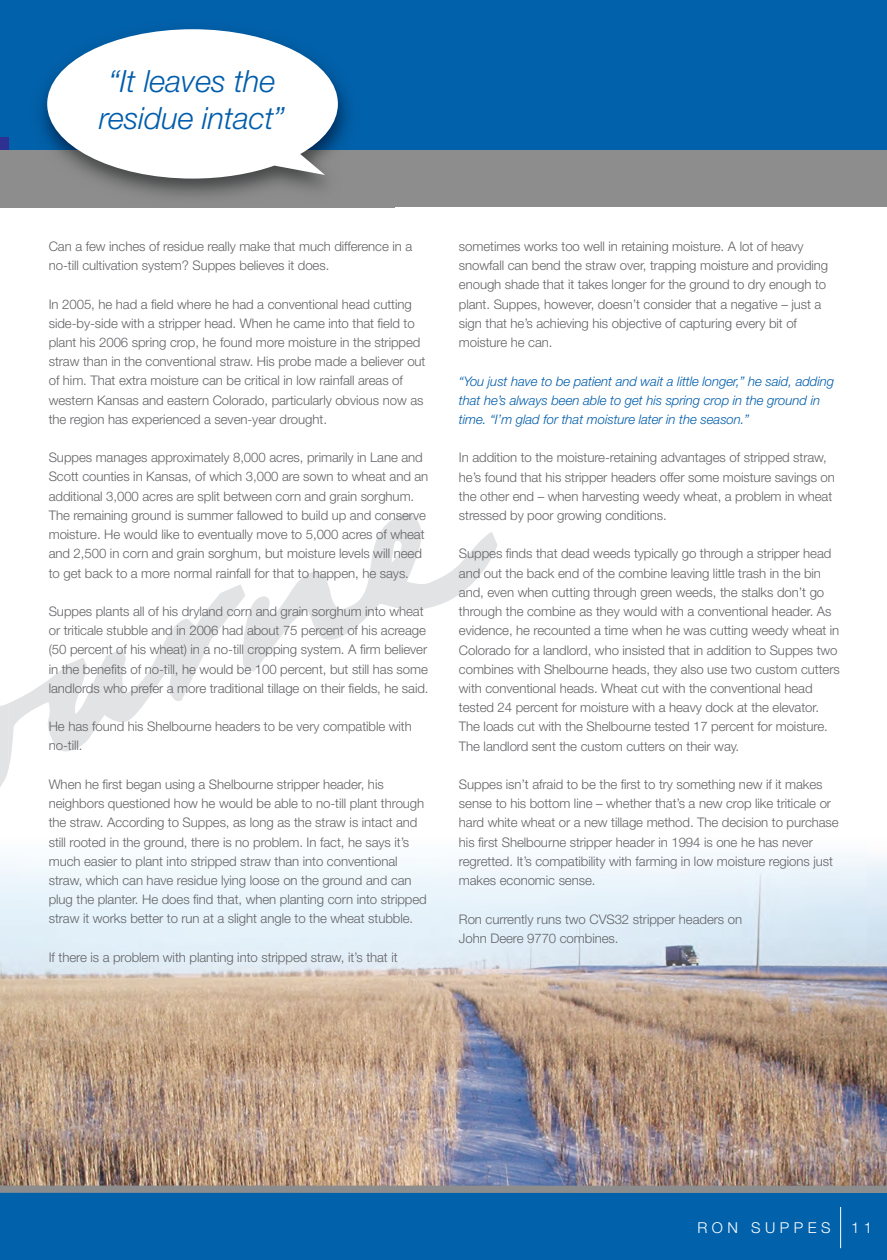
<style>
.page{position:relative;width:887px;height:1260px;background:#fff}
.page>*{position:absolute;margin:0;border:0;box-sizing:border-box;transform-origin:0 0}
.t1{font:italic 300 30.6px/36.8px "Helvetica Neue";letter-spacing:-.005em;color:#015dab;text-align:center}
.t2{font:300 15.75px "Helvetica Neue";letter-spacing:.5em;color:#fff}
.t3{font:300 15px "Helvetica Neue";letter-spacing:.3em;color:#fff}
.t4{font:300 13.2px/19.2px "Helvetica Neue";letter-spacing:-.005em;color:#636366}
.t5{font:italic 300 13.2px/19.2px "Helvetica Neue";letter-spacing:-.005em;color:#015dab}
</style>
<div class="page">
<img style="left:0;top:855px;width:887px;height:330px">
<svg style="left:0;top:584px;width:241px;height:203px"></svg>
<svg style="left:241px;top:514px;width:257px;height:157px"></svg>
<div style="left:0;top:0;width:887px;height:152px;background:#0161aa"></div>
<div style="left:0;top:150px;width:887px;height:57px;background:#8d8d8d"></div>
<div style="left:0;top:1188px;width:887px;height:71px;background:#0161aa"></div>
<div style="left:0;top:1185px;width:887px;height:7px;background:#8d8d8d"></div>
<img style="left:0;top:584px;width:9px;height:119px">
<img style="left:0;top:703px;width:9px;height:81px">
<img style="left:0;top:83px;width:394px;height:125px">
<svg style="left:0;top:138px;width:9px;height:12px"></svg>
<svg style="left:47px;top:29px;width:291px;height:149px;background:#d3dfe8"></svg>
<hr style="left:840px;top:1206px;width:1px;height:41px;background:#fff">
<h1 class="t1" style="left:99px;top:62px;width:188px">“It leaves the residue intact”</h1>
<p class="t4" style="left:49px;top:236px;width:365px">Can a ew nc es o res ue rea y ma e a much difference n a no-till cultivation system? Suppes believes it does.</p>
<p class="t4" style="left:49px;top:293px;width:378px">In 2005, he had a field where he had a conventional head cutting side-by-side with a stripper head. When he came into that field to plant his 2006 spring crop, he found more moisture in the stripped straw than in the conventional straw. His probe made a believer out of him. That extra moisture can be critical in low rainfall areas of western Kansas and eastern Colorado, particularly obvious now as the region has experienced a seven-year drought.</p>
<p class="t4" style="left:49px;top:447px;width:381px">Suppes manages approximately 8,000 acres, primarily in Lane and Scott counties in Kansas, of which 3,000 are sown to wheat and an additional 3,000 acres are split between corn and grain sorghum.<br>The remaining ground is summer fallowed to build up and conserve moisture. He would like to eventually move to 5,000 acres of wheat and 2,500 in corn and grain sorghum, but moisture levels will need to get back to a more normal rainfall for that to happen, he says.</p>
<p class="t4" style="left:49px;top:600px;width:381px">Suppes plants all of his dryland corn and grain sorghum into wheat or triticale stubble and in 2006 had about 75 percent of his acreage (50 percent of his wheat) in a no-till cropping system. A firm believer in the benefits of no-till, he would be 100 percent, but still has some landlords who prefer a more traditional tillage on their fields, he said.</p>
<p class="t4" style="left:49px;top:716px;width:365px">He has found his Shelbourne headers to be very compatible with no-till.</p>
<p class="t4" style="left:49px;top:773px;width:380px">When he first began using a Shelbourne stripper header, his neighbors questioned how he would be able to no-till plant through the straw. According to Suppes, as long as the straw is intact and still rooted in the ground, there is no problem. In fact, he says it’s much easier to plant into stripped straw than into conventional straw, which can have residue lying loose on the ground and can plug the planter. He does find that, when planting corn into stripped straw it works better to run at a slight angle to the wheat stubble.</p>
<p class="t4" style="left:49px;top:946px;width:350px">If there is a problem with planting into stripped straw, it’s that it</p>
<p class="t4" style="left:86px;top:236px;width:5px">f</p>
<p class="t4" style="left:109px;top:236px;width:25px">i h</p>
<p class="t4" style="left:156px;top:236px;width:5px">f</p>
<p class="t4" style="left:180px;top:236px;width:11px">id</p>
<p class="t4" style="left:225px;top:236px;width:6px">ll</p>
<p class="t4" style="left:257px;top:236px;width:40px">k tht</p>
<p class="t4" style="left:392px;top:236px;width:4px">i</p>
<p class="t4" style="left:459px;top:236px;width:371px">sometimes works too well in retaining moisture. A lot of heavy snowfall can bend the straw over, trapping moisture and providing enough shade that it takes longer for the ground to dry enough to plant. Suppes, however, doesn’t consider that a negative – just a sign that he’s achieving his objective of capturing every bit of moisture he can.</p>
<p class="t5" style="left:459px;top:370px;width:377px">“You just have to be patient and wait a little longer,” he said, adding that he’s always been able to get his spring crop in the ground in time. “I’m glad for that moisture later in the season.”</p>
<p class="t4" style="left:459px;top:447px;width:377px">In addition to the moisture-retaining advantages of stripped straw, he’s found that his stripper headers offer some moisture savings on the other end – when harvesting weedy wheat, a problem in wheat stressed by poor growing conditions.</p>
<p class="t4" style="left:459px;top:543px;width:382px">Suppes finds that dead weeds typically go through a stripper head and out the back end of the combine leaving little trash in the bin and, even when cutting through green weeds, the stalks don’t go through the combine as they would with a conventional header. As evidence, he recounted a time when he was cutting weedy wheat in Colorado for a landlord, who insisted that in addition to Suppes two combines with Shelbourne heads, they also use two custom cutters with conventional heads. Wheat cut with the conventional head tested 24 percent for moisture with a heavy dock at the elevator.<br>The loads cut with the Shelbourne tested 17 percent for moisture.<br>The landlord sent the custom cutters on their way.</p>
<p class="t4" style="left:459px;top:773px;width:381px">Suppes isn’t afraid to be the first to try something new if it makes sense to his bottom line – whether that’s a new crop like triticale or hard white wheat or a new tillage method. The decision to purchase his first Shelbourne stripper header in 1994 is one he has never regretted. It’s compatibility with farming in low moisture regions just makes economic sense.</p>
<p class="t4" style="left:459px;top:908px;width:285px">Ron currently runs two CVS32 stripper headers on<br>John Deere 9770 combines.</p>
<p class="t3" style="left:697px;top:1215px;width:135px">RON SUPPES</p>
<p class="t3" style="left:851px;top:1215px;width:23px">1 1</p>
<p class="t2" style="left:725px;top:1216px;width:101px">SUPPES</p>
<p class="t2" style="left:850px;top:1216px;width:19px">11</p>
</div>
